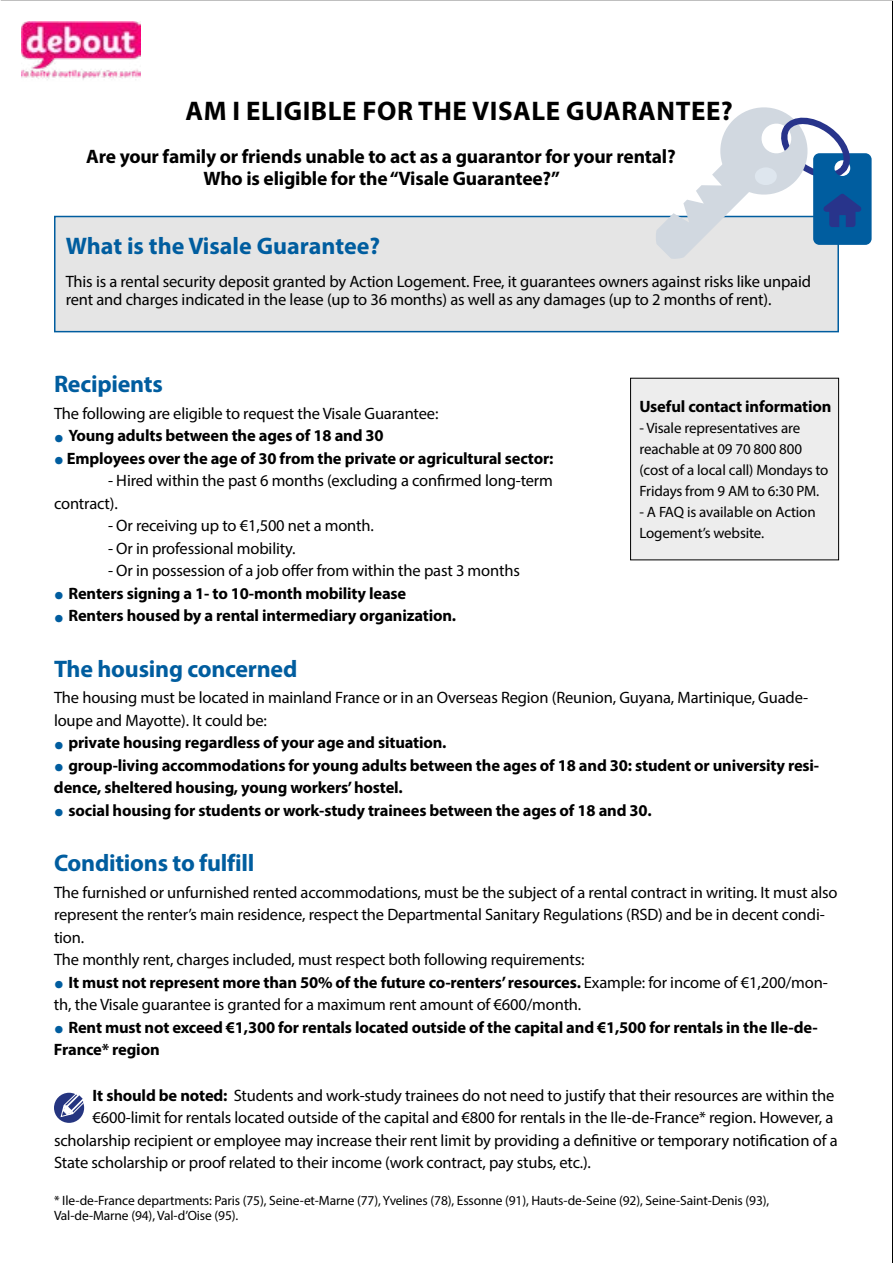
<style>
.page{position:relative;width:893px;height:1263px;background:#fff}
.page>*{position:absolute;margin:0;border:0;box-sizing:border-box;transform-origin:0 0}
.t1{font:700 27px "Myriad Pro";letter-spacing:.02em;color:#000}
.t2{font:700 24px "Myriad Pro";letter-spacing:-.01em;color:#005d9f}
.t3{font:700 19.5px/22.5px "Myriad Pro";letter-spacing:-.01em;color:#000;text-align:center}
.t4{font:16.5px/22.5px "Myriad Pro";letter-spacing:-.01em;color:#000}
.t5{font:700 16.5px/22.5px "Myriad Pro";letter-spacing:-.01em;color:#000}
.t6{font:15px/21px "Myriad Pro";letter-spacing:-.01em;color:#000}
.t7{font:13.5px/15px "Myriad Pro";letter-spacing:-.01em;color:#000}
.s1{font-size:28.5px;color:#005d9f}
.s2{font-weight:700;font-size:28.5px;color:#005d9f}
.s3{font-weight:700}
</style>
<div class="page">
<img style="left:21px;top:21px;width:119px;height:59px">
<div style="left:54px;top:216px;width:785px;height:116px;background:#e5e5e5;border:2px solid #005d9f"></div>
<svg style="left:656px;top:107px;width:216px;height:152px"></svg>
<div style="left:54px;top:1093px;width:30px;height:30px;background:#253580;border-radius:50%"></div>
<svg style="left:61px;top:1093px;width:23px;height:24px"></svg>
<div style="left:631px;top:378px;width:208px;height:182px;background:#ededed"></div>
<div style="left:630px;top:378px;width:209px;height:182px;border:1px solid #000"></div>
<h1 class="t1" style="left:185px;top:93px;width:549px">AM I ELIGIBLE FOR THE VISALE GUARANTEE?</h1>
<p class="t3" style="left:86px;top:144px;width:591px">Are your family or friends unable to act as a guarantor for your rental?<br>Who is eligible for the “Visale Guarantee?”</p>
<h2 class="t2" style="left:66px;top:230px;width:316px">What is the Visale Guarantee?</h2>
<p class="t4" style="left:66px;top:272px;width:747px;line-height:18px">This is a rental security deposit granted by Action Logement. Free, it guarantees owners against risks like unpaid rent and charges indicated in the lease (up to 36 months) as well as any damages (up to 2 months of rent).</p>
<h2 class="t2" style="left:54px;top:369px;width:110px">Recipients</h2>
<p class="t4" style="left:54px;top:402px;width:386px">The following are eligible to request the Visale Guarantee:</p>
<p class="t5" style="left:54px;top:424px;width:331px"><span class="s1">•</span> Young adults between the ages of 18 and 30</p>
<p class="t5" style="left:54px;top:446px;width:501px"><span class="s1">•</span> Employees over the age of 30 from the private or agricultural sector:</p>
<p class="t4" style="left:54px;top:469px;width:500px;text-indent:54px">- Hired within the past 6 months (excluding a confirmed long-term contract).</p>
<p class="t4" style="left:108px;top:514px;width:267px">- Or receiving up to €1,500 net a month.</p>
<p class="t4" style="left:108px;top:537px;width:189px">- Or in professional mobility.</p>
<p class="t4" style="left:108px;top:559px;width:413px">- Or in possession of a job offer from within the past 3 months</p>
<p class="t5" style="left:54px;top:581px;width:354px"><span class="s1">•</span> Renters signing a 1- to 10-month mobility lease</p>
<p class="t5" style="left:54px;top:604px;width:404px"><span class="s1">•</span> Renters housed by a rental intermediary organization.</p>
<h2 class="t2" style="left:54px;top:653px;width:245px">The housing concerned</h2>
<p class="t4" style="left:54px;top:686px;width:756px">The housing must be located in mainland France or in an Overseas Region (Reunion, Guyana, Martinique, Guade&shy;loupe and Mayotte). It could be:</p>
<p class="t5" style="left:54px;top:731px;width:394px"><span class="s1">•</span> private housing regardless of your age and situation.</p>
<p class="t5" style="left:54px;top:753px;width:767px"><span class="s1">•</span> group-living accommodations for young adults between the ages of 18 and 30: student or university resi&shy;dence, sheltered housing, young workers’ hostel.</p>
<p class="t5" style="left:54px;top:798px;width:599px"><span class="s1">•</span> social housing for students or work-study trainees between the ages of 18 and 30.</p>
<h2 class="t2" style="left:54px;top:848px;width:202px">Conditions to fulfill</h2>
<p class="t4" style="left:54px;top:881px;width:785px">The furnished or unfurnished rented accommodations, must be the subject of a rental contract in writing. It must also represent the renter’s main residence, respect the Departmental Sanitary Regulations (RSD) and be in decent condi&shy;tion.<br>The monthly rent, charges included, must respect both following requirements:</p>
<p class="t4" style="left:54px;top:971px;width:775px"><span class="s2">•</span> <span class="s3">It must not represent more than 50% of the future co-renters’ resources.</span> Example: for income of €1,200/mon&shy;th, the Visale guarantee is granted for a maximum rent amount of €600/month.</p>
<p class="t5" style="left:54px;top:1015px;width:765px"><span class="s1">•</span> Rent must not exceed €1,300 for rentals located outside of the capital and €1,500 for rentals in the Ile-de-<br>France* region</p>
<p class="t4" style="left:93px;top:1084px;width:743px"><span class="s3">It should be noted:</span> Students and work-study trainees do not need to justify that their resources are within the</p>
<p class="t4" style="left:93px;top:1106px;width:742px">€600-limit for rentals located outside of the capital and €800 for rentals in the Ile-de-France* region. However, a</p>
<p class="t4" style="left:54px;top:1129px;width:785px">scholarship recipient or employee may increase their rent limit by providing a definitive or temporary notification of a</p>
<p class="t4" style="left:54px;top:1151px;width:538px">State scholarship or proof related to their income (work contract, pay stubs, etc.).</p>
<p class="t7" style="left:54px;top:1193px;width:717px">* Ile-de-France departments: Paris (75), Seine-et-Marne (77), Yvelines (78), Essonne (91), Hauts-de-Seine (92), Seine-Saint-Denis (93),<br>Val-de-Marne (94), Val-d’Oise (95).</p>
<p class="t5" style="left:639px;top:395px;width:194px">Useful contact information</p>
<p class="t6" style="left:639px;top:417px;width:191px">- Visale representatives are reachable at 09 70 800 800 (cost of a local call) Mondays to<br>Fridays from 9 AM to 6:30 PM.</p>
<p class="t6" style="left:639px;top:501px;width:178px">- A FAQ is available on Action<br>Logement’s website.</p>
</div>
